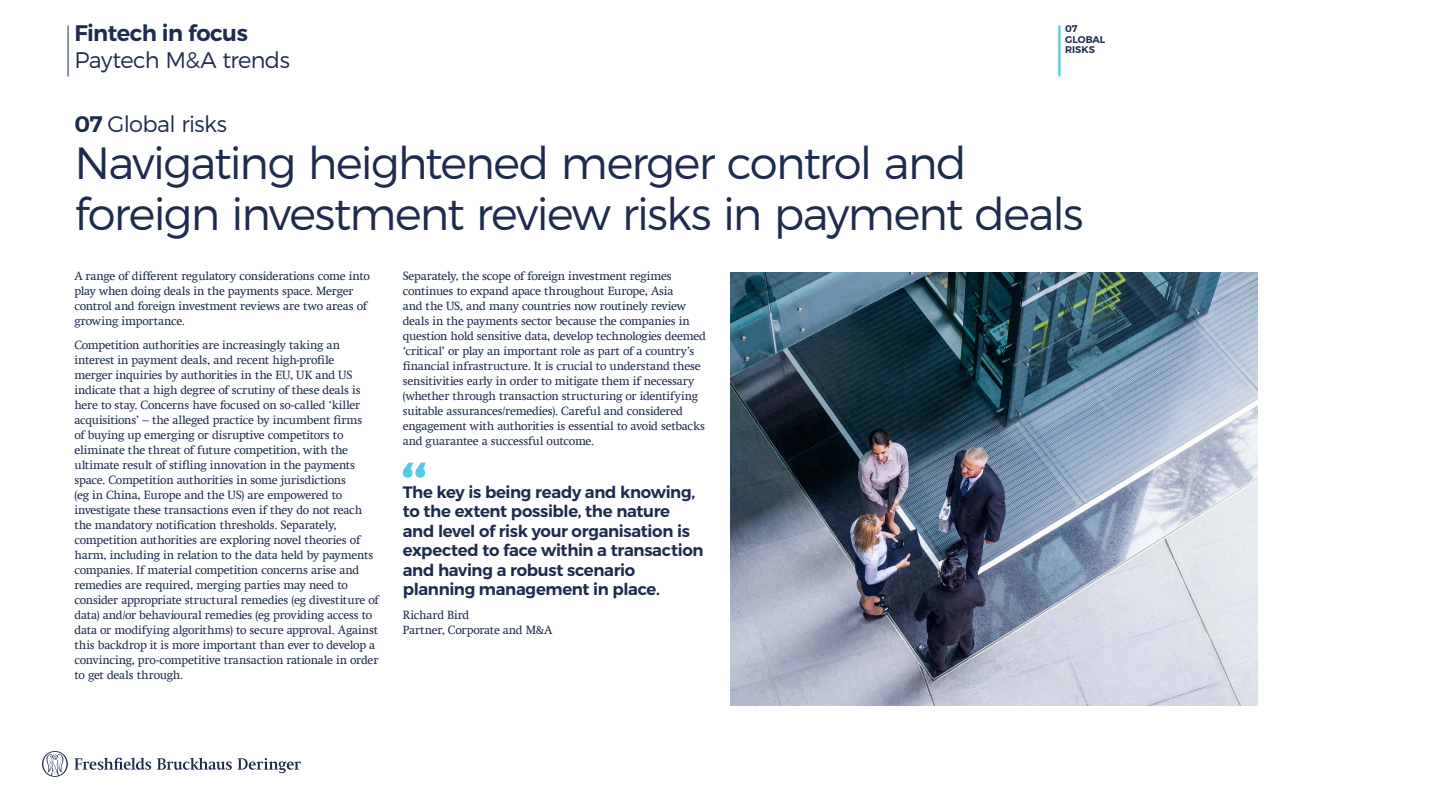
<style>
.page{position:relative;width:1441px;height:810px;background:#fff}
.page>*{position:absolute;margin:0;border:0;box-sizing:border-box;transform-origin:0 0}
.t1{font:300 45px/51px "Montserrat";letter-spacing:-.04em;color:#1d2b4d}
.t2{font:300 22.5px "Montserrat";letter-spacing:-.03em;color:#1d2b4d}
.t3{font:600 22.5px "Montserrat";letter-spacing:-.03em;color:#1d2b4d}
.t4{font:600 16.5px/19.5px "Montserrat";letter-spacing:-.02em;color:#1d2b4d}
.t5{font:12px/15px "Swift Com";letter-spacing:-.02em;color:#1d2b4d}
.t6{font:600 9.75px/10.5px "Montserrat";color:#1d2b4d}
.s1{font-weight:600}
</style>
<div class="page">
<hr style="left:68px;top:26px;width:1px;height:50px;background:#1d2b4d">
<svg style="left:403px;top:463px;width:23px;height:15px"></svg>
<img style="left:730px;top:272px;width:527px;height:434px">
<svg style="left:157px;top:758px;width:144px;height:15px"></svg>
<svg style="left:74px;top:758px;width:77px;height:12px"></svg>
<svg style="left:42px;top:751px;width:26px;height:26px"></svg>
<hr style="left:1058px;top:26px;width:2px;height:50px;background:#57c9e8">
<h2 class="t3" style="left:74px;top:19px;width:175px">Fintech in focus</h2>
<h2 class="t2" style="left:74px;top:47px;width:217px">Paytech M&amp;A trends</h2>
<p class="t6" style="left:1065px;top:24px;width:42px">07<br>GLOBAL<br>RISKS</p>
<h2 class="t2" style="left:74px;top:110px;width:154px"><span class="s1">07</span> Global risks</h2>
<h1 class="t1" style="left:74px;top:136px;width:1010px">Navigating heightened merger control and foreign investment review risks in payment deals</h1>
<p class="t5" style="left:74px;top:269px;width:297px">A range of different regulatory considerations come into play when doing deals in the payments space. Merger control and foreign investment reviews are two areas of growing importance.</p>
<p class="t5" style="left:74px;top:337px;width:306px">Competition authorities are increasingly taking an interest in payment deals, and recent high-profile<br>merger inquiries by authorities in the EU, UK and US indicate that a high degree of scrutiny of these deals is here to stay. Concerns have focused on so-called ‘killer acquisitions’ – the alleged practice by incumbent firms<br>of buying up emerging or disruptive competitors to eliminate the threat of future competition, with the ultimate result of stifling innovation in the payments space. Competition authorities in some jurisdictions<br>(eg in China, Europe and the US) are empowered to investigate these transactions even if they do not reach the mandatory notification thresholds. Separately, competition authorities are exploring novel theories of harm, including in relation to the data held by payments companies. If material competition concerns arise and remedies are required, merging parties may need to consider appropriate structural remedies (eg divestiture of data) and/or behavioural remedies (eg providing access to data or modifying algorithms) to secure approval. Against this backdrop it is more important than ever to develop a convincing, pro-competitive transaction rationale in order to get deals through.</p>
<p class="t5" style="left:403px;top:269px;width:305px">Separately, the scope of foreign investment regimes continues to expand apace throughout Europe, Asia<br>and the US, and many countries now routinely review deals in the payments sector because the companies in question hold sensitive data, develop technologies deemed ‘critical’ or play an important role as part of a country’s financial infrastructure. It is crucial to understand these sensitivities early in order to mitigate them if necessary (whether through transaction structuring or identifying suitable assurances/remedies). Careful and considered engagement with authorities is essential to avoid setbacks and guarantee a successful outcome.</p>
<h3 class="t4" style="left:403px;top:482px;width:302px">The key is being ready and knowing, to the extent possible, the nature and level of risk your organisation is expected to face within a transaction and having a robust scenario planning management in place.</h3>
<p class="t5" style="left:403px;top:607px;width:151px">Richard Bird<br>Partner, Corporate and M&amp;A</p>
</div>
